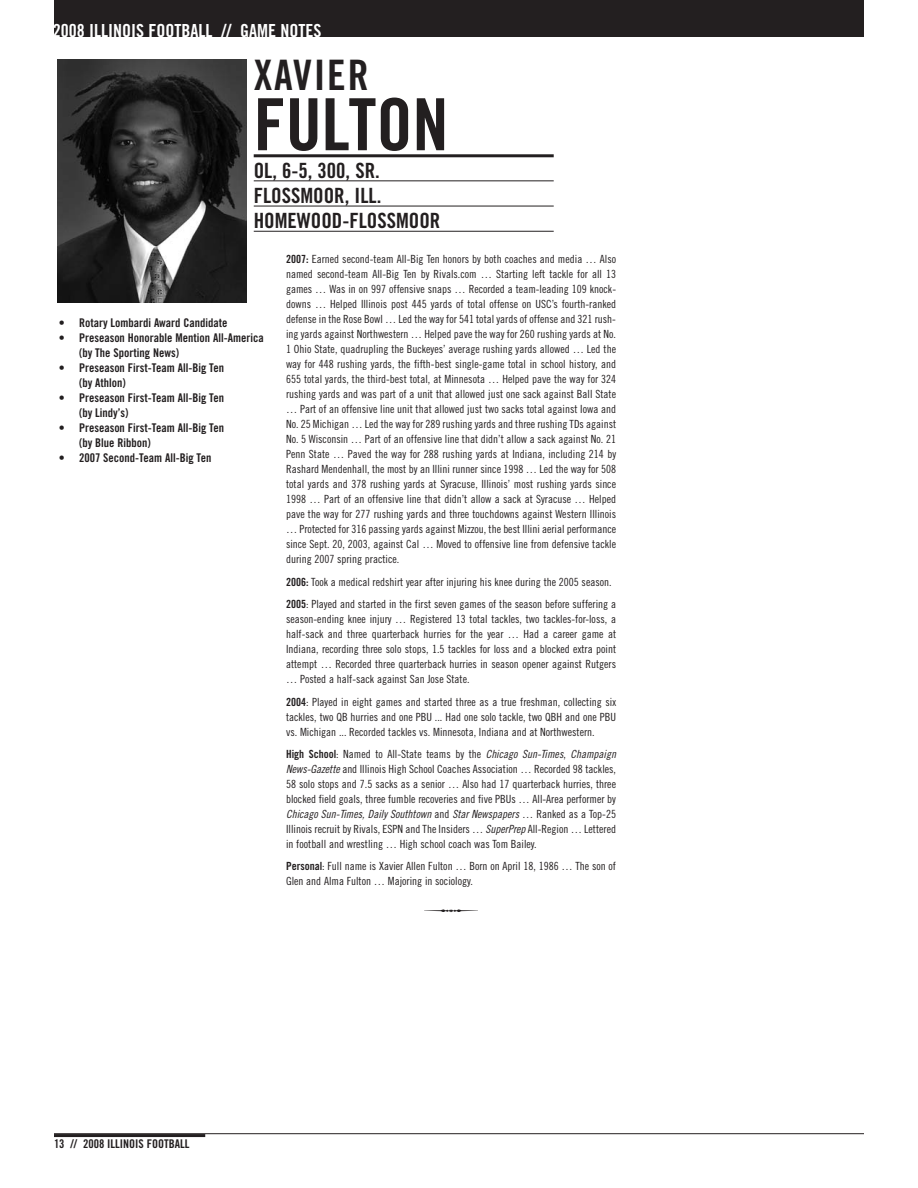
<style>
.page{position:relative;width:918px;height:1188px;background:#fff}
.page>*{position:absolute;margin:0;border:0;box-sizing:border-box;transform-origin:0 0}
.t1{font:72px "Trade Gothic Bold Cond Twenty";color:#231f20}
.t2{font:42px "Trade Gothic Bold Cond Twenty";letter-spacing:.045em;color:#231f20}
.t3{font:21px/25.2px "Trade Gothic Bold Cond Twenty";color:#231f20}
.t4{font:18px "Trade Gothic Bold Cond Twenty";color:#fff}
.t5{font:12px/15px "Trade Gothic Bold Cond Twenty";color:#231f20}
.t6{font:11.25px/15px "Trade Gothic Cond Eighteen";color:#231f20;text-align:justify}
.t7{font:11.25px "Trade Gothic Cond Eighteen Obl";color:#231f20}
.s1{font-family:"Trade Gothic Bold Cond Twenty"}
.s2{font-family:"Trade Gothic Cond Eighteen Obl"}
.s3{font-family:"Trade Gothic Cond Eighteen"}
</style>
<div class="page">
<div style="left:54px;top:0;width:810px;height:37px;background:#231f20"></div>
<hr style="left:54px;top:1133px;width:810px;height:1px;background:#231f20">
<hr style="left:54px;top:1134px;width:151px;height:3px;background:#231f20">
<hr style="left:254px;top:181px;width:300px;height:1px;background:#231f20">
<hr style="left:254px;top:206px;width:300px;height:1px;background:#231f20">
<hr style="left:254px;top:231px;width:300px;height:1px;background:#231f20">
<hr style="left:254px;top:154px;width:300px;height:3px;background:#231f20">
<img style="left:57px;top:60px;width:189px;height:243px">
<h3 class="t4" style="left:53px;top:24px;width:270px">2008 ILLINOIS FOOTBALL // GAME NOTES</h3>
<h2 class="t2" style="left:254px;top:60px;width:116px">XAVIER</h2>
<h1 class="t1" style="left:254px;top:98px;width:196px">FULTON</h1>
<h3 class="t3" style="left:254px;top:159px;width:188px">OL, 6-5, 300, SR.<br>FLOSSMOOR, ILL.<br>HOMEWOOD-FLOSSMOOR</h3>
<p class="t5" style="left:59px;top:316px;width:170px">• Rotary Lombardi Award Candidate</p>
<p class="t5" style="left:79px;top:331px;width:186px;text-indent:-20px">• Preseason Honorable Mention All-America (by The Sporting News)</p>
<p class="t5" style="left:79px;top:361px;width:147px;text-indent:-20px">• Preseason First-Team All-Big Ten (by Athlon)</p>
<p class="t5" style="left:79px;top:391px;width:147px;text-indent:-20px">• Preseason First-Team All-Big Ten (by Lindy’s)</p>
<p class="t5" style="left:79px;top:421px;width:147px;text-indent:-20px">• Preseason First-Team All-Big Ten (by Blue Ribbon)</p>
<p class="t5" style="left:59px;top:451px;width:154px">• 2007 Second-Team All-Big Ten</p>
<p class="t6" style="left:286px;top:253px;width:332px"><span class="s1">2007:</span> Earned second-team All-Big Ten honors by both coaches and media … Also named second-team All-Big Ten by Rivals.com … Starting left tackle for all 13 games … Was in on 997 offensive snaps … Recorded a team-leading 109 knock&shy;downs … Helped Illinois post 445 yards of total offense on USC’s fourth-ranked defense in the Rose Bowl … Led the way for 541 total yards of offense and 321 rush&shy;ing yards against Northwestern … Helped pave the way for 260 rushing yards at No.<br>1 Ohio State, quadrupling the Buckeyes’ average rushing yards allowed … Led the way for 448 rushing yards, the fifth-best single-game total in school history, and 655 total yards, the third-best total, at Minnesota … Helped pave the way for 324 rushing yards and was part of a unit that allowed just one sack against Ball State … Part of an offensive line unit that allowed just two sacks total against Iowa and No. 25 Michigan … Led the way for 289 rushing yards and three rushing TDs against No. 5 Wisconsin … Part of an offensive line that didn’t allow a sack against No. 21<br>Penn State … Paved the way for 288 rushing yards at Indiana, including 214 by Rashard Mendenhall, the most by an Illini runner since 1998 … Led the way for 508 total yards and 378 rushing yards at Syracuse, Illinois’ most rushing yards since 1998 … Part of an offensive line that didn’t allow a sack at Syracuse … Helped pave the way for 277 rushing yards and three touchdowns against Western Illinois … Protected for 316 passing yards against Mizzou, the best Illini aerial performance since Sept. 20, 2003, against Cal … Moved to offensive line from defensive tackle during 2007 spring practice.</p>
<p class="t6" style="left:286px;top:571px;width:332px;line-height:22.5px"><span class="s1">2006:</span> Took a medical redshirt year after injuring his knee during the 2005 season.<br><span class="s1">2005</span>: Played and started in the first seven games of the season before suffering a</p>
<p class="t6" style="left:286px;top:612px;width:332px">season-ending knee injury … Registered 13 total tackles, two tackles-for-loss, a half-sack and three quarterback hurries for the year … Had a career game at Indiana, recording three solo stops, 1.5 tackles for loss and a blocked extra point attempt … Recorded three quarterback hurries in season opener against Rutgers … Posted a half-sack against San Jose State.</p>
<p class="t6" style="left:286px;top:695px;width:332px"><span class="s1">2004</span>: Played in eight games and started three as a true freshman, collecting six tackles, two QB hurries and one PBU ... Had one solo tackle, two QBH and one PBU vs. Michigan ... Recorded tackles vs. Minnesota, Indiana and at Northwestern.</p>
<p class="t6" style="left:286px;top:747px;width:332px"><span class="s1">High School</span>: Named to All-State teams by the <span class="s2">Chicago Sun-Times</span>, <span class="s2">Champaign News-Gazette</span> and Illinois High School Coaches Association … Recorded 98 tackles, 58 solo stops and 7.5 sacks as a senior … Also had 17 quarterback hurries, three blocked field goals, three fumble recoveries and five PBUs … All-Area performer by</p>
<p class="t7" style="left:286px;top:810px;width:331px">Chicago Sun-Times, Daily Southtown <span class="s3">and</span> Star Newspapers <span class="s3">… Ranked as a Top-25</span></p>
<p class="t6" style="left:286px;top:822px;width:331px">Illinois recruit by Rivals, ESPN and The Insiders … <span class="s2">SuperPrep</span> All-Region … Lettered in football and wrestling … High school coach was Tom Bailey.</p>
<p class="t6" style="left:286px;top:860px;width:331px"><span class="s1">Personal</span>: Full name is Xavier Allen Fulton … Born on April 18, 1986 … The son of<br>Glen and Alma Fulton … Majoring in sociology.</p>
<p class="t5" style="left:54px;top:1138px;width:137px">13 // 2008 ILLINOIS FOOTBALL</p>
</div>
